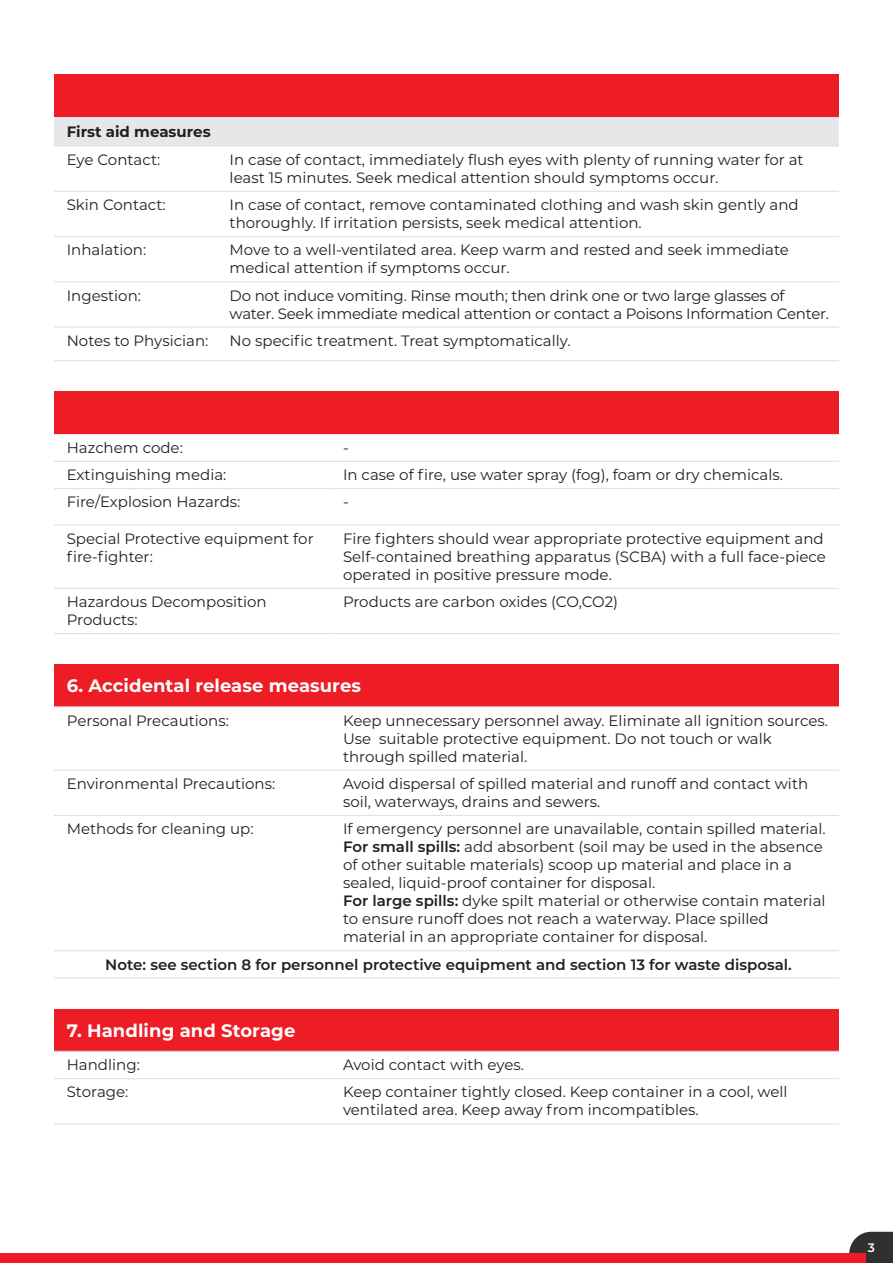
<style>
.page{position:relative;width:893px;height:1263px;background:#fff}
.page>*{position:absolute;margin:0;border:0;box-sizing:border-box;transform-origin:0 0}
.Table_Heading{font:700 18px "Montserrat";letter-spacing:.005em;color:#fff}
.Basic_Table_Copy{font:15px/18px "Montserrat";color:#231f20}
.Basic_Table_Copy-2{font:600 15px "Montserrat";color:#231f20}
.Section_Table_Copy{font:700 15px "Montserrat";color:#231f20}
.t1{font:600 12.3px "Montserrat";color:#fff}
.s1{font-weight:600}
</style>
<div class="page">
<svg style="left:849px;top:1232px;width:44px;height:31px"></svg>
<div style="left:54px;top:117px;width:785px;height:29px;background:#e6e7e9"></div>
<hr style="left:54px;top:116px;width:163px;height:2px;background:#e0e1e3">
<hr style="left:217px;top:116px;width:622px;height:2px;background:#e0e1e3">
<hr style="left:54px;top:145px;width:163px;height:2px;background:#e0e1e3">
<hr style="left:217px;top:145px;width:622px;height:2px;background:#e0e1e3">
<hr style="left:54px;top:191px;width:163px;height:1px;background:#e0e1e3">
<hr style="left:217px;top:191px;width:622px;height:1px;background:#e0e1e3">
<hr style="left:54px;top:236px;width:163px;height:1px;background:#e0e1e3">
<hr style="left:217px;top:236px;width:622px;height:1px;background:#e0e1e3">
<hr style="left:54px;top:281px;width:163px;height:1px;background:#e0e1e3">
<hr style="left:217px;top:281px;width:622px;height:1px;background:#e0e1e3">
<hr style="left:54px;top:326px;width:163px;height:2px;background:#e0e1e3">
<hr style="left:217px;top:326px;width:622px;height:2px;background:#e0e1e3">
<hr style="left:54px;top:360px;width:163px;height:1px;background:#e0e1e3">
<hr style="left:217px;top:360px;width:622px;height:1px;background:#e0e1e3">
<hr style="left:54px;top:433px;width:276px;height:2px;background:#e0e1e3">
<hr style="left:330px;top:433px;width:509px;height:2px;background:#e0e1e3">
<hr style="left:54px;top:461px;width:276px;height:1px;background:#e0e1e3">
<hr style="left:330px;top:461px;width:509px;height:1px;background:#e0e1e3">
<hr style="left:54px;top:488px;width:276px;height:1px;background:#e0e1e3">
<hr style="left:330px;top:488px;width:509px;height:1px;background:#e0e1e3">
<hr style="left:54px;top:524px;width:276px;height:1px;background:#e0e1e3">
<hr style="left:330px;top:524px;width:509px;height:1px;background:#e0e1e3">
<hr style="left:54px;top:588px;width:276px;height:1px;background:#e0e1e3">
<hr style="left:330px;top:588px;width:509px;height:1px;background:#e0e1e3">
<hr style="left:54px;top:633px;width:276px;height:1px;background:#e0e1e3">
<hr style="left:330px;top:633px;width:509px;height:1px;background:#e0e1e3">
<div style="left:54px;top:74px;width:785px;height:43px;background:#ee1c25"></div>
<div style="left:54px;top:391px;width:785px;height:43px;background:#ee1c25"></div>
<div style="left:54px;top:664px;width:785px;height:43px;background:#ee1c25"></div>
<hr style="left:54px;top:706px;width:276px;height:1px;background:#e0e1e3">
<hr style="left:330px;top:706px;width:509px;height:1px;background:#e0e1e3">
<hr style="left:54px;top:770px;width:276px;height:1px;background:#e0e1e3">
<hr style="left:330px;top:770px;width:509px;height:1px;background:#e0e1e3">
<hr style="left:54px;top:815px;width:276px;height:1px;background:#e0e1e3">
<hr style="left:330px;top:815px;width:509px;height:1px;background:#e0e1e3">
<hr style="left:54px;top:950px;width:276px;height:1px;background:#e0e1e3">
<hr style="left:330px;top:950px;width:509px;height:1px;background:#e0e1e3">
<hr style="left:54px;top:977px;width:276px;height:1px;background:#e0e1e3">
<hr style="left:330px;top:977px;width:509px;height:1px;background:#e0e1e3">
<div style="left:54px;top:1009px;width:785px;height:42px;background:#ee1c25"></div>
<hr style="left:54px;top:1051px;width:276px;height:1px;background:#e0e1e3">
<hr style="left:330px;top:1051px;width:509px;height:1px;background:#e0e1e3">
<hr style="left:54px;top:1078px;width:276px;height:1px;background:#e0e1e3">
<hr style="left:330px;top:1078px;width:509px;height:1px;background:#e0e1e3">
<hr style="left:54px;top:1123px;width:276px;height:1px;background:#e0e1e3">
<hr style="left:330px;top:1123px;width:509px;height:1px;background:#e0e1e3">
<div style="left:0;top:1253px;width:865px;height:10px;background:#ee1c25"></div>
<p class="Section_Table_Copy" style="left:67px;top:121px;width:145px">First aid measures</p>
<p class="Basic_Table_Copy" style="left:67px;top:150px;width:95px">Eye Contact:</p>
<p class="Basic_Table_Copy" style="left:230px;top:150px;width:576px">In case of contact, immediately flush eyes with plenty of running water for at least 15 minutes. Seek medical attention should symptoms occur.</p>
<p class="Basic_Table_Copy" style="left:67px;top:195px;width:101px">Skin Contact:</p>
<p class="Basic_Table_Copy" style="left:230px;top:195px;width:571px">In case of contact, remove contaminated clothing and wash skin gently and thoroughly. If irritation persists, seek medical attention.</p>
<p class="Basic_Table_Copy" style="left:67px;top:240px;width:81px">Inhalation:</p>
<p class="Basic_Table_Copy" style="left:230px;top:240px;width:561px">Move to a well-ventilated area. Keep warm and rested and seek immediate medical attention if symptoms occur.</p>
<p class="Basic_Table_Copy" style="left:67px;top:286px;width:76px">Ingestion:</p>
<p class="Basic_Table_Copy" style="left:230px;top:286px;width:601px">Do not induce vomiting. Rinse mouth; then drink one or two large glasses of water. Seek immediate medical attention or contact a Poisons Information Center.</p>
<p class="Basic_Table_Copy" style="left:67px;top:331px;width:143px">Notes to Physician:</p>
<p class="Basic_Table_Copy" style="left:230px;top:331px;width:343px">No specific treatment. Treat symptomatically.</p>
<p class="Basic_Table_Copy" style="left:67px;top:438px;width:118px">Hazchem code:</p>
<p class="Basic_Table_Copy" style="left:343px;top:438px;width:7px">-</p>
<p class="Basic_Table_Copy" style="left:67px;top:465px;width:161px">Extinguishing media:</p>
<p class="Basic_Table_Copy" style="left:343px;top:465px;width:441px">In case of fire, use water spray (fog), foam or dry chemicals.</p>
<p class="Basic_Table_Copy" style="left:67px;top:492px;width:175px">Fire/Explosion Hazards:</p>
<p class="Basic_Table_Copy" style="left:343px;top:492px;width:7px">-</p>
<p class="Basic_Table_Copy" style="left:67px;top:529px;width:248px">Special Protective equipment for</p>
<p class="Basic_Table_Copy" style="left:67px;top:547px;width:88px">fire-fighter:</p>
<p class="Basic_Table_Copy" style="left:343px;top:529px;width:482px">Fire fighters should wear appropriate protective equipment and</p>
<p class="Basic_Table_Copy" style="left:343px;top:547px;width:484px">Self-contained breathing apparatus (SCBA) with a full face-piece operated in positive pressure mode.</p>
<p class="Basic_Table_Copy" style="left:67px;top:592px;width:202px">Hazardous Decomposition</p>
<p class="Basic_Table_Copy" style="left:67px;top:610px;width:73px">Products:</p>
<p class="Basic_Table_Copy" style="left:343px;top:592px;width:277px">Products are carbon oxides (CO,CO2)</p>
<p class="Table_Heading" style="left:67px;top:673px;width:296px">6. Accidental release measures</p>
<p class="Basic_Table_Copy" style="left:67px;top:711px;width:164px">Personal Precautions:</p>
<p class="Basic_Table_Copy" style="left:343px;top:711px;width:486px">Keep unnecessary personnel away. Eliminate all ignition sources.<br>Use suitable protective equipment. Do not touch or walk through spilled material.</p>
<p class="Basic_Table_Copy" style="left:67px;top:774px;width:210px">Environmental Precautions:</p>
<p class="Basic_Table_Copy" style="left:343px;top:774px;width:467px">Avoid dispersal of spilled material and runoff and contact with soil, waterways, drains and sewers.</p>
<p class="Basic_Table_Copy" style="left:67px;top:819px;width:188px">Methods for cleaning up:</p>
<p class="Basic_Table_Copy" style="left:343px;top:819px;width:484px">If emergency personnel are unavailable, contain spilled material.<br><span class="s1">For small spills:</span> add absorbent (soil may be used in the absence of other suitable materials) scoop up material and place in a sealed, liquid-proof container for disposal.</p>
<p class="Basic_Table_Copy" style="left:343px;top:891px;width:484px"><span class="s1">For large spills:</span> dyke spilt material or otherwise contain material to ensure runoff does not reach a waterway. Place spilled material in an appropriate container for disposal.</p>
<p class="Basic_Table_Copy-2" style="left:105px;top:953px;width:688px">Note: see section 8 for personnel protective equipment and section 13 for waste disposal.</p>
<p class="Table_Heading" style="left:67px;top:1017px;width:230px">7. Handling and Storage</p>
<p class="Basic_Table_Copy" style="left:67px;top:1055px;width:75px">Handling:</p>
<p class="Basic_Table_Copy" style="left:343px;top:1055px;width:182px">Avoid contact with eyes.</p>
<p class="Basic_Table_Copy" style="left:67px;top:1082px;width:63px">Storage:</p>
<p class="Basic_Table_Copy" style="left:343px;top:1082px;width:446px">Keep container tightly closed. Keep container in a cool, well ventilated area. Keep away from incompatibles.</p>
<p class="t1" style="left:868px;top:1238px;width:9px">3</p>
</div>
